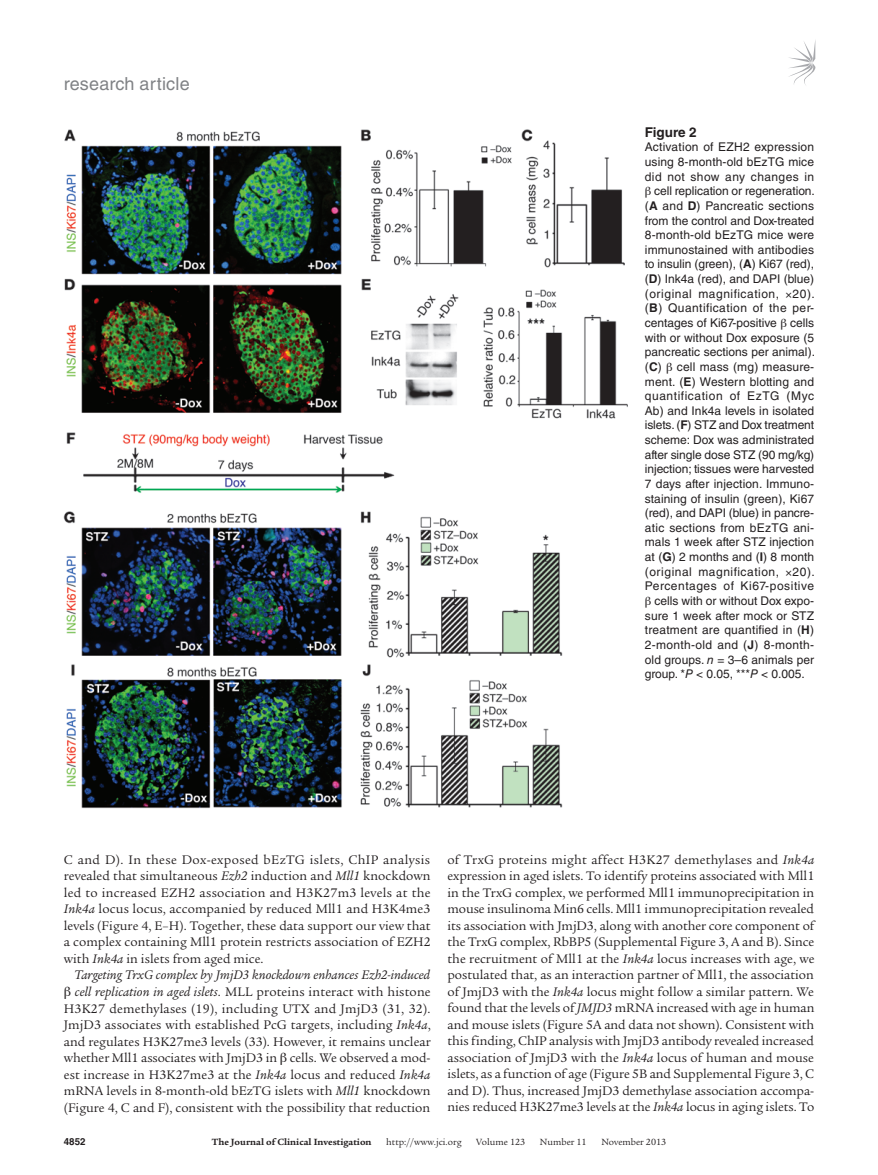
<style>
.page{position:relative;width:878px;height:1175px;background:#fff}
.page>*{position:absolute;margin:0;border:0;box-sizing:border-box;transform-origin:0 0}
.t1{font:18px "Helvetica LT Std";letter-spacing:.01em;color:#808285}
.t2{font:13.5px/16.5px "Legacy Serif Std";letter-spacing:.005em;color:#231f20;text-align:justify}
.t3{font:700 13.5px "Helvetica LT Std";color:#231f20}
.t4{font:12px "Helvetica LT Std";letter-spacing:.005em;color:#231f20}
.t5{font:12px "Helvetica LT Std";letter-spacing:.045em;color:#231f20}
.t6{font:12px "Helvetica LT Std";letter-spacing:.025em;color:#231f20}
.t7{font:12px "Helvetica LT Std";letter-spacing:.035em;color:#231f20}
.t8{font:9.75px "Legacy Serif Std";color:#231f20}
.t9{font:700 9.75px "Legacy Serif Std";color:#231f20}
.t10{font:700 9.75px "Helvetica LT Std";color:#231f20}
.s1{font-weight:700}
.s2{font-style:italic}
</style>
<div class="page">
<svg style="left:789px;top:42px;width:26px;height:43px"></svg>
<img style="left:63px;top:129px;width:564px;height:680px">
<h1 class="t1" style="left:64px;top:73px;width:127px">research article</h1>
<p class="t3" style="left:644px;top:124px;width:53px">Figure 2</p>
<p class="t4" style="left:644px;top:140px;width:171px">Activation of EZH2 expression</p>
<p class="t4" style="left:644px;top:155px;width:171px">using 8-month-old bEzTG mice</p>
<p class="t7" style="left:644px;top:169px;width:171px">did not show any changes in</p>
<p class="t4" style="left:654px;top:184px;width:162px">cell replication or regeneration.</p>
<p class="t4" style="left:644px;top:199px;width:171px">(<span class="s1">A</span> and <span class="s1">D</span>) Pancreatic sections</p>
<p class="t4" style="left:644px;top:213px;width:171px">from the control and Dox-treated</p>
<p class="t4" style="left:644px;top:228px;width:171px">8-month-old bEzTG mice were</p>
<p class="t4" style="left:644px;top:243px;width:171px">immunostained with antibodies</p>
<p class="t4" style="left:644px;top:257px;width:171px">to insulin (green), (<span class="s1">A</span>) Ki67 (red),</p>
<p class="t4" style="left:644px;top:272px;width:171px">(<span class="s1">D</span>) Ink4a (red), and DAPI (blue)</p>
<p class="t5" style="left:644px;top:286px;width:171px">(original magnification, 20).</p>
<p class="t7" style="left:644px;top:301px;width:171px">(<span class="s1">B</span>) Quantification of the per-</p>
<p class="t4" style="left:645px;top:316px;width:171px">centages of Ki67-positive cells</p>
<p class="t4" style="left:645px;top:330px;width:171px">with or without Dox exposure (5</p>
<p class="t4" style="left:645px;top:345px;width:172px">pancreatic sections per animal).</p>
<p class="t4" style="left:645px;top:360px;width:19px">(<span class="s1">C</span>)</p>
<p class="t4" style="left:677px;top:360px;width:139px">cell mass (mg) measure-</p>
<p class="t4" style="left:645px;top:374px;width:171px">ment. (<span class="s1">E</span>) Western blotting and</p>
<p class="t5" style="left:645px;top:389px;width:171px">quantification of EzTG (Myc</p>
<p class="t4" style="left:645px;top:403px;width:171px">Ab) and Ink4a levels in isolated</p>
<p class="t4" style="left:645px;top:418px;width:171px">islets. (<span class="s1">F</span>) STZ and Dox treatment</p>
<p class="t4" style="left:645px;top:433px;width:171px">scheme: Dox was administrated</p>
<p class="t4" style="left:645px;top:447px;width:171px">after single dose STZ (90 mg/kg)</p>
<p class="t4" style="left:645px;top:462px;width:171px">injection; tissues were harvested</p>
<p class="t4" style="left:645px;top:477px;width:170px">7 days after injection. Immuno-</p>
<p class="t4" style="left:645px;top:491px;width:171px">staining of insulin (green), Ki67</p>
<p class="t4" style="left:645px;top:506px;width:171px">(red), and DAPI (blue) in pancre-</p>
<p class="t6" style="left:645px;top:520px;width:171px">atic sections from bEzTG ani-</p>
<p class="t4" style="left:645px;top:535px;width:171px">mals 1 week after STZ injection</p>
<p class="t4" style="left:645px;top:550px;width:171px">at (<span class="s1">G</span>) 2 months and (<span class="s1">I</span>) 8 month</p>
<p class="t5" style="left:645px;top:564px;width:171px">(original magnification, 20).</p>
<p class="t5" style="left:645px;top:579px;width:171px">Percentages of Ki67-positive</p>
<p class="t4" style="left:654px;top:594px;width:161px">cells with or without Dox expo-</p>
<p class="t4" style="left:645px;top:608px;width:171px">sure 1 week after mock or STZ</p>
<p class="t4" style="left:645px;top:623px;width:171px">treatment are quantified in (<span class="s1">H</span>)</p>
<p class="t6" style="left:645px;top:637px;width:171px">2-month-old and (<span class="s1">J</span>) 8-month-</p>
<p class="t4" style="left:645px;top:652px;width:171px">old groups. <span class="s2">n</span> = 3–6 animals per</p>
<p class="t4" style="left:645px;top:667px;width:161px">group. *<span class="s2">P</span> &lt; 0.05, ***<span class="s2">P</span> &lt; 0.005.</p>
<p class="t2" style="left:64px;top:851px;width:368px">C and D). In these Dox-exposed bEzTG islets, ChIP analysis revealed that simultaneous <span class="s2">Ezh2</span> induction and <span class="s2">Mll1</span> knockdown led to increased EZH2 association and H3K27m3 levels at the <span class="s2">Ink4a</span> locus locus, accompanied by reduced Mll1 and H3K4me3 levels (Figure 4, E–H). Together, these data support our view that a complex containing Mll1 protein restricts association of EZH2 with <span class="s2">Ink4a</span> in islets from aged mice.</p>
<p class="t2" style="left:64px;top:967px;width:368px;text-align:right"><span class="s2">Targeting TrxG complex by JmjD3 knockdown enhances Ezh2-induced cell replication in aged islets</span>. MLL proteins interact with histone H3K27 demethylases (19), including UTX and JmjD3 (31, 32).<br>JmjD3 associates with established PcG targets, including <span class="s2">Ink4a</span>, and regulates H3K27me3 levels (33). However, it remains unclear whether Mll1 associates with JmjD3 in cells. We observed a mod&shy;est increase in H3K27me3 at the <span class="s2">Ink4a</span> locus and reduced <span class="s2">Ink4a </span>mRNA levels in 8-month-old bEzTG islets with <span class="s2">Mll1</span> knockdown (Figure 4, C and F), consistent with the possibility that reduction</p>
<p class="t2" style="left:447px;top:851px;width:368px">of TrxG proteins might affect H3K27 demethylases and <span class="s2">Ink4a </span>expression in aged islets. To identify proteins associated with Mll1 in the TrxG complex, we performed Mll1 immunoprecipitation in mouse insulinoma Min6 cells. Mll1 immunoprecipitation revealed its association with JmjD3, along with another core component of the TrxG complex, RbBP5 (Supplemental Figure 3, A and B). Since the recruitment of Mll1 at the <span class="s2">Ink4a</span> locus increases with age, we postulated that, as an interaction partner of Mll1, the association of JmjD3 with the <span class="s2">Ink4a</span> locus might follow a similar pattern. We found that the levels of <span class="s2">JMJD3</span> mRNA increased with age in human and mouse islets (Figure 5A and data not shown). Consistent with this finding, ChIP analysis with JmjD3 antibody revealed increased association of JmjD3 with the <span class="s2">Ink4a</span> locus of human and mouse islets, as a function of age (Figure 5B and Supplemental Figure 3, C and D). Thus, increased JmjD3 demethylase association accompa&shy;nies reduced H3K27me3 levels at the <span class="s2">Ink4a</span> locus in aging islets. To</p>
<p class="t10" style="left:64px;top:1135px;width:23px">4852</p>
<p class="t9" style="left:212px;top:1135px;width:161px">The Journal of Clinical Investigation</p>
<p class="t8" style="left:386px;top:1136px;width:77px">http://www.jci.org</p>
<p class="t8" style="left:476px;top:1136px;width:50px">Volume 123</p>
<p class="t8" style="left:540px;top:1136px;width:48px">Number 11</p>
<p class="t8" style="left:601px;top:1136px;width:66px">November 2013</p>
</div>
